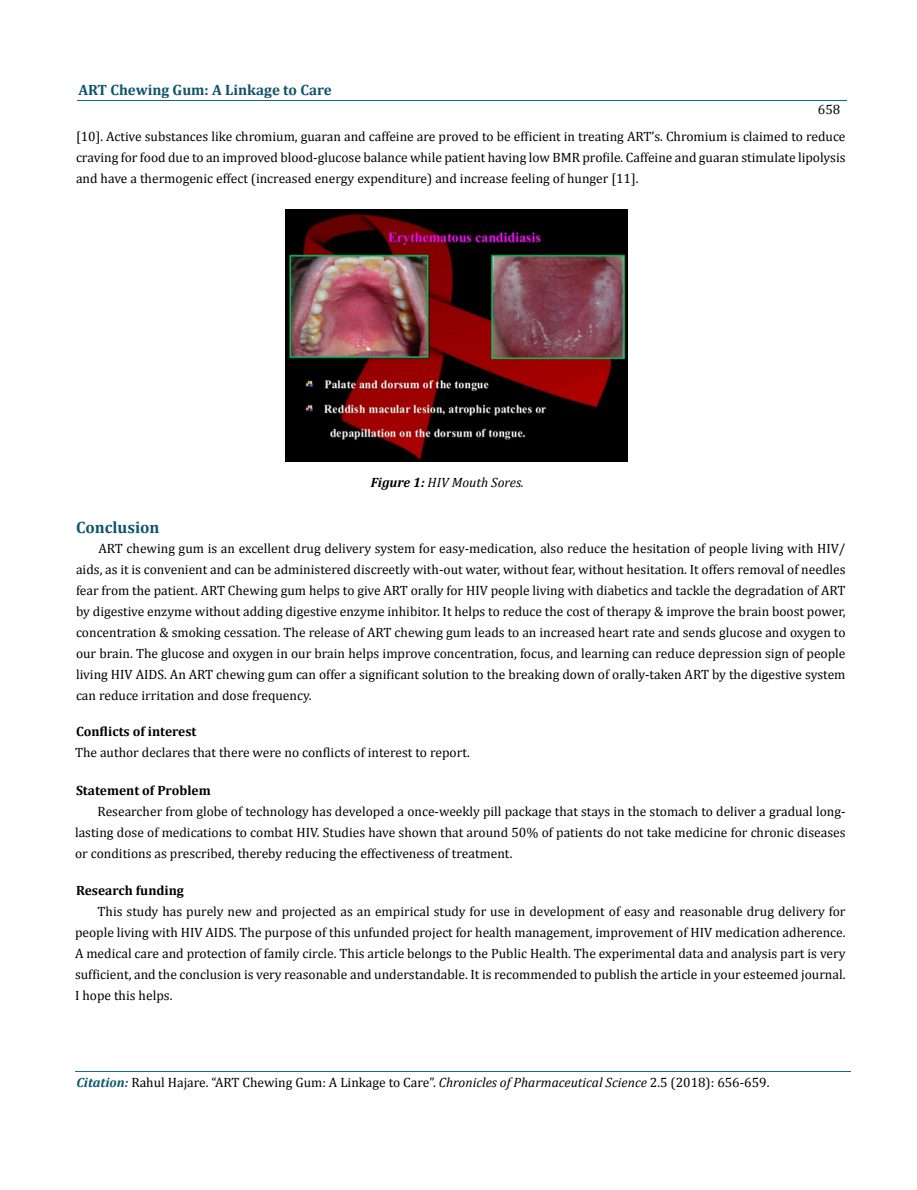
<style>
.page{position:relative;width:917px;height:1190px;background:#fff}
.page>*{position:absolute;margin:0;border:0;box-sizing:border-box;transform-origin:0 0}
.t1{font:700 16.5px "Cambria";color:#0e546a}
.t2{font:700 15px "Cambria";color:#0e546a}
.t3{font:13.5px/21px "Cambria";color:#000;text-align:justify}
.t4{font:700 13.5px "Cambria";color:#000}
.t5{font:italic 13.5px "Cambria";color:#000}
.s1{font-weight:700}
.s2{font-weight:700;font-style:italic;font-size:13.35px;color:#0e546a}
.s3{font-style:italic}
</style>
<div class="page">
<hr style="left:75px;top:1071px;width:775px;height:1px;background:#0d66b1">
<hr style="left:77px;top:100px;width:769px;height:1px;background:#0d66b1">
<img style="left:285px;top:209px;width:342px;height:253px">
<p class="t2" style="left:78px;top:81px;width:255px">ART Chewing Gum: A Linkage to Care</p>
<p class="t3" style="left:818px;top:99px;width:24px">658</p>
<p class="t3" style="left:76px;top:126px;width:771px">[10]. Active substances like chromium, guaran and caffeine are proved to be efficient in treating ART’s. Chromium is claimed to reduce craving for food due to an improved blood-glucose balance while patient having low BMR profile. Caffeine and guaran stimulate lipolysis and have a thermogenic effect (increased energy expenditure) and increase feeling of hunger [11].</p>
<p class="t5" style="left:370px;top:474px;width:155px"><span class="s1">Figure 1:</span> HIV Mouth Sores.</p>
<p class="t1" style="left:76px;top:517px;width:85px">Conclusion</p>
<p class="t3" style="left:76px;top:537px;width:771px;text-indent:23px">ART chewing gum is an excellent drug delivery system for easy-medication, also reduce the hesitation of people living with HIV/ aids, as it is convenient and can be administered discreetly with-out water, without fear, without hesitation. It offers removal of needles fear from the patient. ART Chewing gum helps to give ART orally for HIV people living with diabetics and tackle the degradation of ART by digestive enzyme without adding digestive enzyme inhibitor. It helps to reduce the cost of therapy &amp; improve the brain boost power, concentration &amp; smoking cessation. The release of ART chewing gum leads to an increased heart rate and sends glucose and oxygen to our brain. The glucose and oxygen in our brain helps improve concentration, focus, and learning can reduce depression sign of people living HIV AIDS. An ART chewing gum can offer a significant solution to the breaking down of orally-taken ART by the digestive system can reduce irritation and dose frequency.</p>
<p class="t4" style="left:76px;top:723px;width:122px">Conflicts of interest</p>
<p class="t3" style="left:75px;top:742px;width:396px">The author declares that there were no conflicts of interest to report.</p>
<p class="t4" style="left:76px;top:782px;width:136px">Statement of Problem</p>
<p class="t3" style="left:75px;top:800px;width:772px;text-indent:23px">Researcher from globe of technology has developed a once-weekly pill package that stays in the stomach to deliver a gradual long&shy;lasting dose of medications to combat HIV. Studies have shown that around 50% of patients do not take medicine for chronic diseases or conditions as prescribed, thereby reducing the effectiveness of treatment.</p>
<p class="t4" style="left:76px;top:882px;width:109px">Research funding</p>
<p class="t3" style="left:75px;top:901px;width:772px;text-indent:23px">This study has purely new and projected as an empirical study for use in development of easy and reasonable drug delivery for people living with HIV AIDS. The purpose of this unfunded project for health management, improvement of HIV medication adherence.<br>A medical care and protection of family circle. This article belongs to the Public Health. The experimental data and analysis part is very sufficient, and the conclusion is very reasonable and understandable. It is recommended to publish the article in your esteemed journal.<br>I hope this helps.</p>
<p class="t3" style="left:76px;top:1071px;width:694px"><span class="s2">Citation:</span> Rahul Hajare. “ART Chewing Gum: A Linkage to Care”. <span class="s3">Chronicles of Pharmaceutical Science</span> 2.5 (2018): 656-659.</p>
</div>
